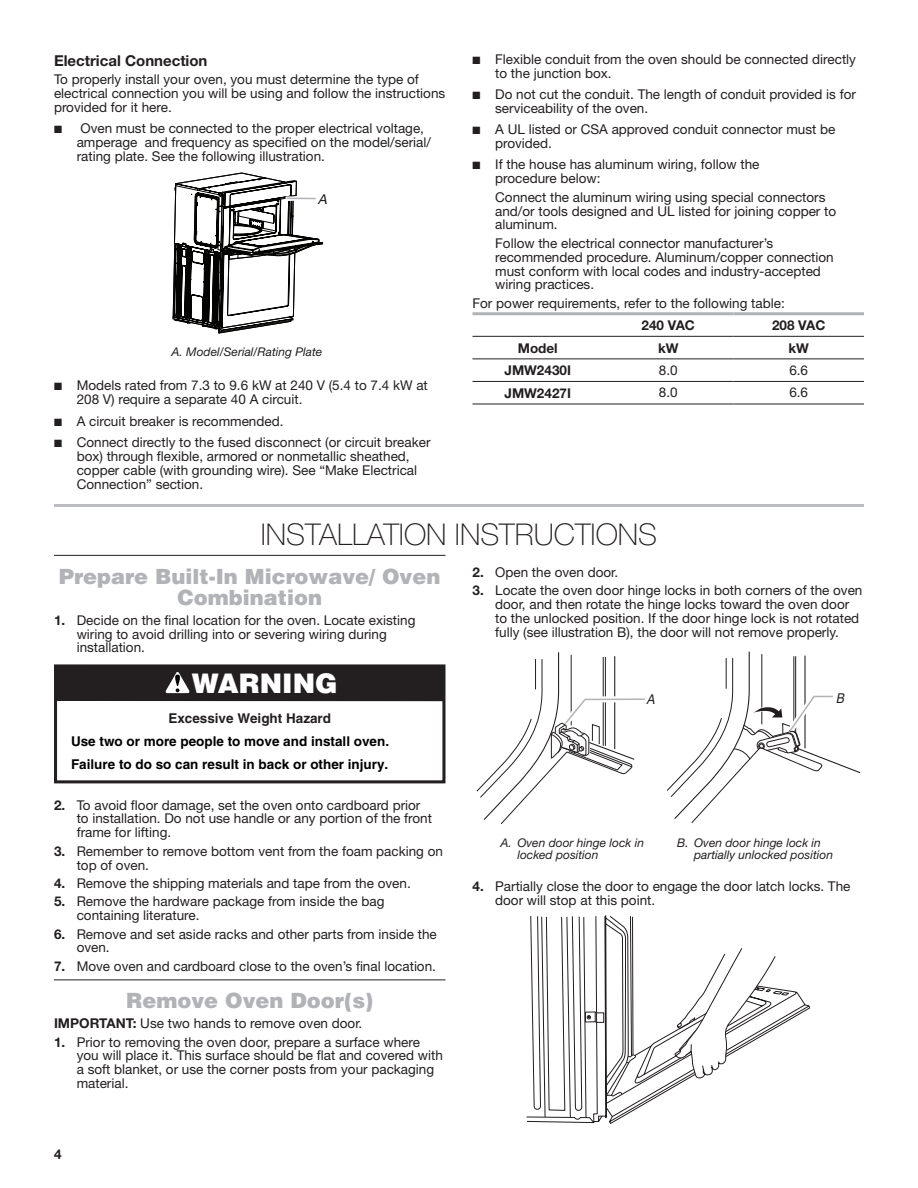
<style>
.page{position:relative;width:918px;height:1188px;background:#fff}
.page>*{position:absolute;margin:0;border:0;box-sizing:border-box;transform-origin:0 0}
.Heading_1{font:100 30px "Helvetica Neue";color:#231f20}
.t1{font:900 27px "Helvetica";color:#fff}
.Heading_2{font:900 21px/21px "Helvetica";color:#b2b3b7;text-align:center}
.Heading_3_Plus{font:700 15px "Helvetica Neue";color:#231f20}
.Body_Indent{font:13.5px/13.8px "Helvetica Neue LT Std";color:#231f20}
.Body{font:13.5px/13.8px "Helvetica Neue LT Std";color:#231f20}
.t2{font:700 13.5px/23.2px "Helvetica";color:#000}
.Body_Bold{font:700 13.5px "Helvetica Neue";color:#231f20}
.t3{font:italic 13.5px "Helvetica";color:#231f20}
.t4{font:italic 13.5px "Helvetica";color:#231f20;scale:.9 1}
.t5{font:italic 13.5px "Helvetica";color:#211d1e;scale:.9 1}
.Table_Callouts{font:italic 12px/12px "Helvetica Neue";color:#231f20}
.s1{font-weight:700}
.s2{color:#231f20}
</style>
<div class="page">
<hr style="left:472px;top:312px;width:131px;height:3px;background:#b2b3b7">
<hr style="left:603px;top:312px;width:131px;height:3px;background:#b2b3b7">
<hr style="left:734px;top:312px;width:130px;height:3px;background:#b2b3b7">
<hr style="left:472px;top:336px;width:131px;height:1px;background:#231f20">
<hr style="left:603px;top:336px;width:131px;height:1px;background:#231f20">
<hr style="left:734px;top:336px;width:130px;height:1px;background:#231f20">
<hr style="left:472px;top:359px;width:131px;height:1px;background:#231f20">
<hr style="left:603px;top:359px;width:131px;height:1px;background:#231f20">
<hr style="left:734px;top:359px;width:130px;height:1px;background:#231f20">
<hr style="left:472px;top:381px;width:131px;height:1px;background:#231f20">
<hr style="left:603px;top:381px;width:131px;height:1px;background:#231f20">
<hr style="left:734px;top:381px;width:130px;height:1px;background:#231f20">
<hr style="left:472px;top:404px;width:131px;height:1px;background:#231f20">
<hr style="left:603px;top:404px;width:131px;height:1px;background:#231f20">
<hr style="left:734px;top:404px;width:130px;height:1px;background:#231f20">
<hr style="left:54px;top:504px;width:810px;height:3px;background:#bcbdc0">
<hr style="left:54px;top:555px;width:392px;height:1px;background:#231f20">
<hr style="left:54px;top:980px;width:392px;height:1px;background:#231f20">
<svg style="left:173px;top:173px;width:150px;height:160px"></svg>
<div style="left:54px;top:664px;width:391px;height:119px;border:3px solid #231f20"></div>
<div style="left:56px;top:665px;width:388px;height:36px;background:#231f20"></div>
<svg style="left:165px;top:672px;width:25px;height:21px"></svg>
<svg style="left:476px;top:652px;width:170px;height:172px"></svg>
<svg style="left:666px;top:651px;width:195px;height:172px"></svg>
<svg style="left:526px;top:915px;width:284px;height:209px"></svg>
<h3 class="Heading_3_Plus" style="left:54px;top:51px;width:155px">Electrical Connection</h3>
<p class="Body" style="left:54px;top:72px;width:393px">To properly install your oven, you must determine the type of electrical connection you will be using and follow the instructions provided for it here.</p>
<p class="Body_Indent" style="left:77px;top:121px;width:356px;text-indent:-23px">■ Oven must be connected to the proper electrical voltage, amperage and frequency as specified on the model/serial/ rating plate. See the following illustration.</p>
<p class="t3" style="left:318px;top:191px;width:14px">A</p>
<p class="Table_Callouts" style="left:172px;top:346px;width:152px">A. Model/Serial/Rating Plate</p>
<p class="Body_Indent" style="left:77px;top:379px;width:353px;text-indent:-23px">■ Models rated from 7.3 to 9.6 kW at 240 V (5.4 to 7.4 kW at<br>208 V) require a separate 40 A circuit.</p>
<p class="Body_Indent" style="left:54px;top:414px;width:231px">■ A circuit breaker is recommended.</p>
<p class="Body_Indent" style="left:77px;top:435px;width:355px;text-indent:-23px">■ Connect directly to the fused disconnect (or circuit breaker box) through flexible, armored or nonmetallic sheathed, copper cable (with grounding wire). See “Make Electrical Connection” section.</p>
<p class="Body_Indent" style="left:495px;top:52px;width:362px;text-indent:-23px">■ Flexible conduit from the oven should be connected directly to the junction box.</p>
<p class="Body_Indent" style="left:495px;top:87px;width:362px;text-indent:-23px">■ Do not cut the conduit. The length of conduit provided is for serviceability of the oven.</p>
<p class="Body_Indent" style="left:495px;top:122px;width:342px;text-indent:-23px">■ A UL listed or CSA approved conduit connector must be provided.</p>
<p class="Body_Indent" style="left:495px;top:157px;width:266px;text-indent:-23px">■ If the house has aluminum wiring, follow the procedure below:</p>
<p class="Body_Indent" style="left:495px;top:190px;width:343px">Connect the aluminum wiring using special connectors and/or tools designed and UL listed for joining copper to aluminum.</p>
<p class="Body_Indent" style="left:495px;top:236px;width:340px">Follow the electrical connector manufacturer’s recommended procedure. Aluminum/copper connection must conform with local codes and industry-accepted wiring practices.</p>
<p class="Body" style="left:472px;top:296px;width:314px">For power requirements, refer to the following table:</p>
<p class="Body_Bold" style="left:642px;top:317px;width:55px">240 VAC</p>
<p class="Body_Bold" style="left:772px;top:317px;width:55px">208 VAC</p>
<p class="Body_Bold" style="left:518px;top:340px;width:41px">Model</p>
<p class="Body_Bold" style="left:658px;top:340px;width:22px">kW</p>
<p class="Body_Bold" style="left:789px;top:340px;width:22px">kW</p>
<p class="Body_Bold" style="left:504px;top:362px;width:68px">JMW2430I</p>
<p class="Body" style="left:659px;top:363px;width:20px">8.0</p>
<p class="Body" style="left:789px;top:363px;width:20px">6.6</p>
<p class="Body_Bold" style="left:504px;top:385px;width:68px">JMW2427I</p>
<p class="Body" style="left:659px;top:385px;width:20px">8.0</p>
<p class="Body" style="left:789px;top:385px;width:20px">6.6</p>
<h1 class="Heading_1" style="left:261px;top:517px;width:398px">INSTALLATION INSTRUCTIONS</h1>
<h2 class="Heading_2" style="left:59px;top:565px;width:383px">Prepare Built-In Microwave/ Oven<br>Combination</h2>
<p class="Body_Indent" style="left:77px;top:613px;width:340px;text-indent:-23px"><span class="s1">1.</span> Decide on the final location for the oven. Locate existing wiring to avoid drilling into or severing wiring during installation.</p>
<p class="Body_Indent" style="left:472px;top:565px;width:147px"><span class="s1">2.</span> Open the oven door.</p>
<p class="Body_Indent" style="left:495px;top:583px;width:369px;text-indent:-23px"><span class="s1">3.</span> Locate the oven door hinge locks in both corners of the oven door, and then rotate the hinge locks toward the oven door to the unlocked position. If the door hinge lock is not rotated fully (see illustration B), the door will not remove properly.</p>
<p class="t1" style="left:192px;top:666px;width:148px">WARNING</p>
<p class="t2" style="left:71px;top:706px;width:320px;text-indent:97px"><span class="s2">Excessive Weight Hazard<br></span>Use two or more people to move and install oven.<br>Failure to do so can result in back or other injury.</p>
<p class="Body_Indent" style="left:77px;top:798px;width:357px;text-indent:-23px"><span class="s1">2.</span> To avoid floor damage, set the oven onto cardboard prior to installation. Do not use handle or any portion of the front frame for lifting.</p>
<p class="Body_Indent" style="left:77px;top:844px;width:368px;text-indent:-23px"><span class="s1">3.</span> Remember to remove bottom vent from the foam packing on top of oven.</p>
<p class="Body_Indent" style="left:54px;top:876px;width:358px"><span class="s1">4.</span> Remove the shipping materials and tape from the oven.</p>
<p class="Body_Indent" style="left:77px;top:894px;width:309px;text-indent:-23px"><span class="s1">5.</span> Remove the hardware package from inside the bag containing literature.</p>
<p class="Body_Indent" style="left:77px;top:927px;width:362px;text-indent:-23px"><span class="s1">6.</span> Remove and set aside racks and other parts from inside the oven.</p>
<p class="Body_Indent" style="left:54px;top:959px;width:384px"><span class="s1">7.</span> Move oven and cardboard close to the oven’s final location.</p>
<h2 class="Heading_2" style="left:126px;top:990px;width:249px">Remove Oven Door(s)</h2>
<p class="Body" style="left:54px;top:1016px;width:310px"><span class="s1">IMPORTANT:</span> Use two hands to remove oven door.</p>
<p class="Body_Indent" style="left:77px;top:1035px;width:368px;text-indent:-23px"><span class="s1">1.</span> Prior to removing the oven door, prepare a surface where you will place it. This surface should be flat and covered with a soft blanket, or use the corner posts from your packaging material.</p>
<p class="Body_Bold" style="left:54px;top:1146px;width:9px">4</p>
<p class="t4" style="left:646px;top:691px;width:14px">A</p>
<p class="t5" style="left:836px;top:690px;width:14px">B</p>
<p class="Table_Callouts" style="left:517px;top:837px;width:128px;text-indent:-17px">A. Oven door hinge lock in locked position</p>
<p class="Table_Callouts" style="left:694px;top:837px;width:140px;text-indent:-17px">B. Oven door hinge lock in partially unlocked position</p>
<p class="Body_Indent" style="left:495px;top:879px;width:357px;text-indent:-23px"><span class="s1">4.</span> Partially close the door to engage the door latch locks. The door will stop at this point.</p>
</div>
